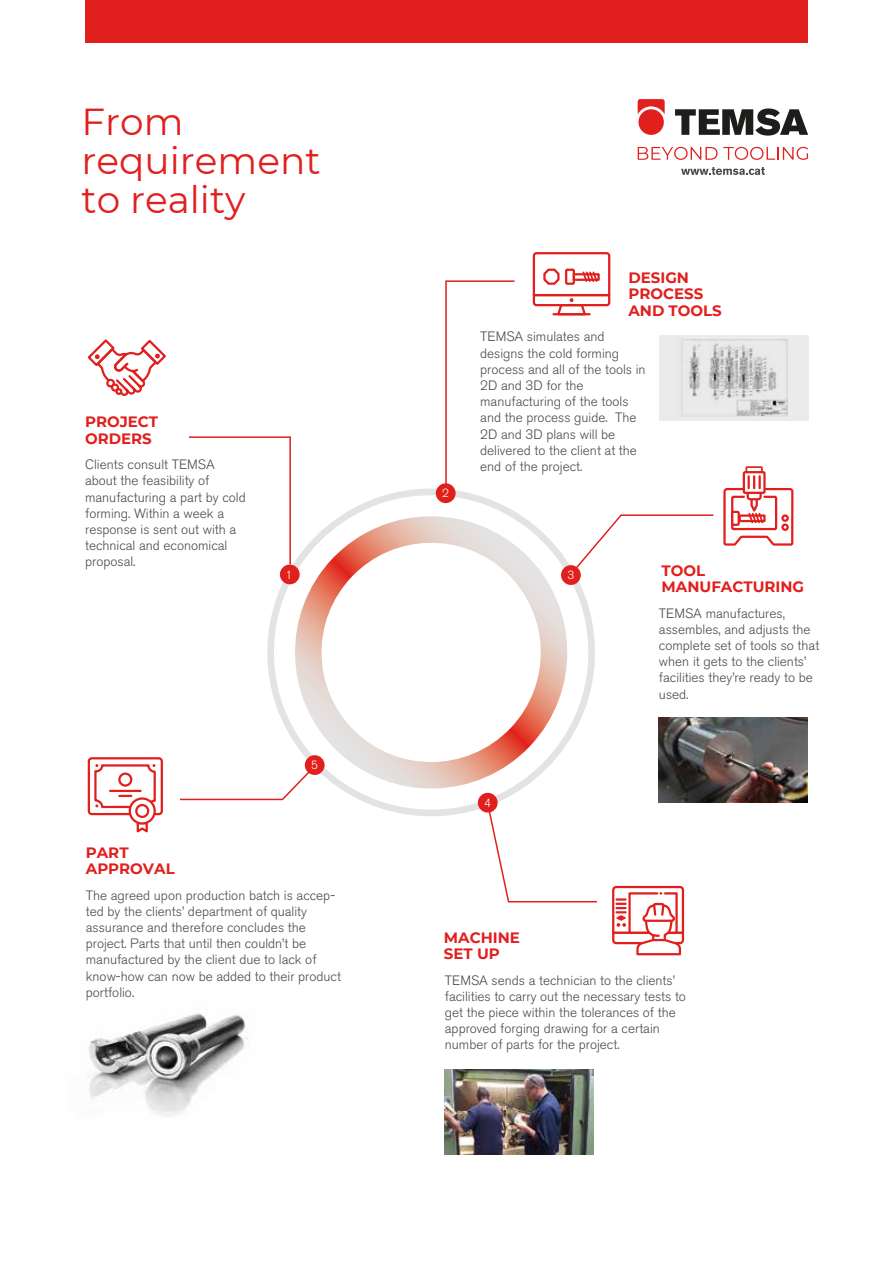
<style>
.page{position:relative;width:893px;height:1263px;background:#fff}
.page>*{position:absolute;margin:0;border:0;box-sizing:border-box;transform-origin:0 0}
.t1{font:37.5px/39px "Montserrat";color:#e11f1d}
.t2{font:700 15px/16.5px "Montserrat";color:#e11f1d}
.t3{font:300 13.5px/16.2px "Akzidenz Grotesk BE";color:#4a4a49}
.t4{font:300 11.85px "Akzidenz Grotesk BE";color:#fff}
</style>
<div class="page">
<img style="left:88px;top:1013px;width:159px;height:103px">
<div style="left:660px;top:335px;width:149px;height:85px;background:#ebebec"></div>
<img style="left:681px;top:338px;width:106px;height:79px">
<div style="left:85px;top:0;width:723px;height:43px;background:#e11f1d"></div>
<div style="left:745px;top:466px;width:18px;height:17px;border:2px solid #e11f1d"></div>
<div style="left:744px;top:472px;width:20px;height:21px;background:linear-gradient(to right,#fff,#fff)"></div>
<div style="left:743px;top:471px;width:23px;height:23px;border:2px solid #e11f1d"></div>
<svg style="left:723px;top:476px;width:71px;height:70px"></svg>
<img style="left:659px;top:718px;width:149px;height:85px">
<svg style="left:612px;top:885px;width:73px;height:71px"></svg>
<img style="left:444px;top:1069px;width:149px;height:85px">
<div style="left:88px;top:757px;width:75px;height:58px;border:2px solid #e11f1d;border-radius:3px"></div>
<svg style="left:136px;top:823px;width:13px;height:10px"></svg>
<svg style="left:130px;top:798px;width:25px;height:25px"></svg>
<div style="left:129px;top:797px;width:27px;height:27px;border:2px solid #e11f1d;border-radius:50%"></div>
<div style="left:136px;top:805px;width:12px;height:12px;background:#fff;border-radius:50%"></div>
<div style="left:135px;top:804px;width:14px;height:14px;border:2px solid #e11f1d;border-radius:50%"></div>
<svg style="left:94px;top:764px;width:62px;height:45px"></svg>
<svg style="left:532px;top:252px;width:79px;height:64px"></svg>
<svg style="left:87px;top:339px;width:79px;height:57px"></svg>
<svg style="left:281px;top:516px;width:300px;height:287px"></svg>
<svg style="left:486px;top:802px;width:112px;height:101px"></svg>
<svg style="left:568px;top:514px;width:146px;height:58px"></svg>
<svg style="left:180px;top:764px;width:137px;height:37px"></svg>
<svg style="left:189px;top:436px;width:103px;height:130px"></svg>
<svg style="left:445px;top:280px;width:70px;height:214px"></svg>
<div style="left:280px;top:564px;width:20px;height:20px;background:#e11f1d;border-radius:50%"></div>
<div style="left:436px;top:483px;width:20px;height:20px;background:#e11f1d;border-radius:50%"></div>
<div style="left:561px;top:565px;width:20px;height:20px;background:#e11f1d;border-radius:50%"></div>
<div style="left:478px;top:793px;width:20px;height:19px;background:#e11f1d;border-radius:50%"></div>
<div style="left:305px;top:755px;width:20px;height:20px;background:#e11f1d;border-radius:50%"></div>
<svg style="left:638px;top:99px;width:27px;height:36px"></svg>
<svg style="left:675px;top:108px;width:133px;height:28px"></svg>
<svg style="left:638px;top:147px;width:170px;height:13px"></svg>
<svg style="left:681px;top:167px;width:84px;height:8px"></svg>
<h1 class="t1" style="left:81px;top:101px;width:241px">From requirement to reality</h1>
<p class="t2" style="left:85px;top:413px;width:75px">PROJECT<br>ORDERS</p>
<p class="t3" style="left:85px;top:457px;width:162px">Clients consult TEMSA about the feasibility of manufacturing a part by cold forming. Within a week a response is sent out with a technical and economical proposal.</p>
<p class="t4" style="left:286px;top:568px;width:8px">1</p>
<p class="t2" style="left:86px;top:843px;width:90px">PART<br>APPROVAL</p>
<p class="t4" style="left:311px;top:758px;width:8px">5</p>
<p class="t3" style="left:86px;top:887px;width:257px">The agreed upon production batch is accep&shy;ted by the clients’ department of quality assurance and therefore concludes the project. Parts that until then couldn’t be manufactured by the client due to lack of know-how can now be added to their product portfolio.</p>
<p class="t2" style="left:628px;top:268px;width:95px">DESIGN<br>PROCESS<br>AND TOOLS</p>
<p class="t4" style="left:442px;top:487px;width:8px">2</p>
<p class="t3" style="left:480px;top:329px;width:167px">TEMSA simulates and designs the cold forming process and all of the tools in<br>2D and 3D for the manufacturing of the tools and the process guide. The<br>2D and 3D plans will be delivered to the client at the end of the project.</p>
<p class="t4" style="left:567px;top:568px;width:8px">3</p>
<p class="t2" style="left:662px;top:561px;width:144px">TOOL<br>MANUFACTURING</p>
<p class="t3" style="left:659px;top:605px;width:162px">TEMSA manufactures, assembles, and adjusts the complete set of tools so that when it gets to the clients’ facilities they’re ready to be used.</p>
<p class="t4" style="left:484px;top:796px;width:8px">4</p>
<p class="t2" style="left:444px;top:928px;width:78px">MACHINE<br>SET UP</p>
<p class="t3" style="left:445px;top:972px;width:243px">TEMSA sends a technician to the clients’ facilities to carry out the necessary tests to get the piece within the tolerances of the approved forging drawing for a certain number of parts for the project.</p>
</div>
